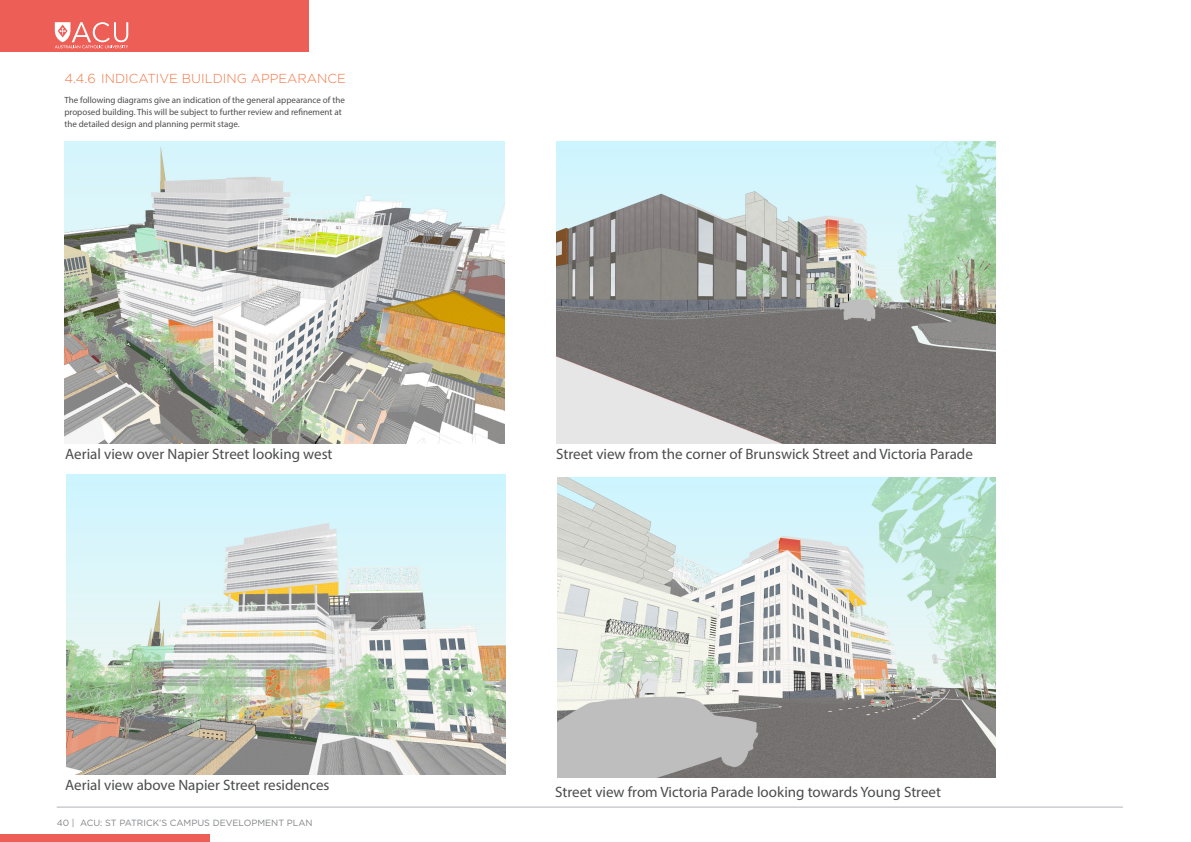
<style>
.page{position:relative;width:1191px;height:842px;background:#fff}
.page>*{position:absolute;margin:0;border:0;box-sizing:border-box;transform-origin:0 0}
.Plan_Figure___Captio{font:15px "Myriad Pro";color:#4b4c4d}
.t1{font:300 13px "Gotham";color:#f37442}
.Body{font:9px/12px "Myriad Pro";color:#4b4c4d}
.t2{font:9px "Gotham";color:#818386}
</style>
<div class="page">
<hr style="left:57px;top:807px;width:1066px;height:1px;background:#b2b3b7">
<div style="left:0;top:834px;width:210px;height:8px;background:#ed5e57"></div>
<div style="left:0;top:0;width:308px;height:51px;background:#ed5e57"></div>
<svg style="left:55px;top:22px;width:73px;height:26px"></svg>
<img style="left:64px;top:141px;width:441px;height:303px">
<img style="left:66px;top:475px;width:440px;height:299px">
<img style="left:556px;top:141px;width:439px;height:303px">
<img style="left:557px;top:478px;width:439px;height:299px">
<p class="t1" style="left:64px;top:70px;width:283px">4.4.6 INDICATIVE BUILDING APPEARANCE</p>
<p class="Body" style="left:64px;top:94px;width:282px">The following diagrams give an indication of the general appearance of the proposed building. This will be subject to further review and refinement at the detailed design and planning permit stage.</p>
<p class="Plan_Figure___Captio" style="left:65px;top:445px;width:269px">Aerial view over Napier Street looking west</p>
<p class="Plan_Figure___Captio" style="left:65px;top:776px;width:266px">Aerial view above Napier Street residences</p>
<p class="t2" style="left:57px;top:817px;width:257px">40 | ACU: ST PATRICK’S CAMPUS DEVELOPMENT PLAN</p>
<p class="Plan_Figure___Captio" style="left:556px;top:445px;width:418px">Street view from the corner of Brunswick Street and Victoria Parade</p>
<p class="Plan_Figure___Captio" style="left:555px;top:782px;width:387px">Street view from Victoria Parade looking towards Young Street</p>
</div>
